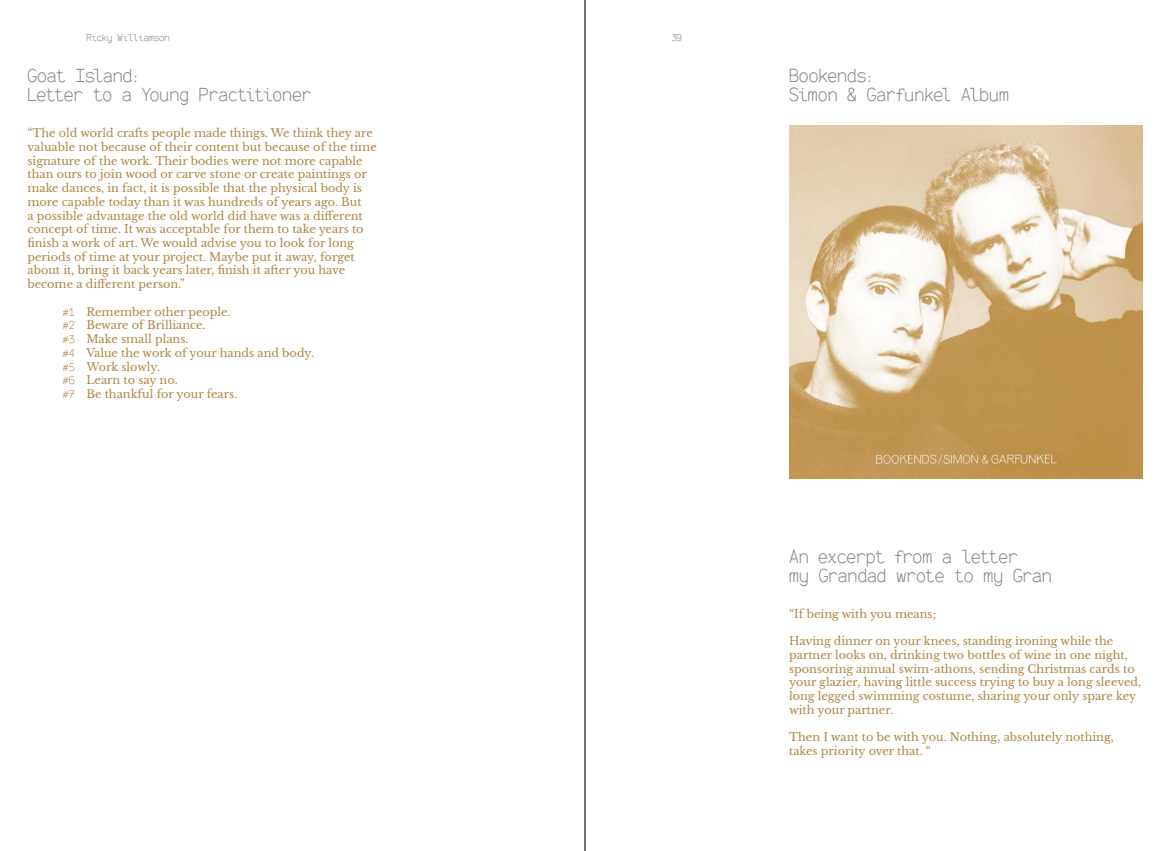
<style>
.page{position:relative;width:1170px;height:851px;background:#fff}
.page>*{position:absolute;margin:0;border:0;box-sizing:border-box;transform-origin:0 0}
.t1{font:18.75px "Snap itmono 1.6 Regular";letter-spacing:-.01em;color:#7d8284}
.t2{font:11.25px/13.8px "Libre Baskerville";color:#b18543}
.t3{font:11.25px/13.8px "Libre Baskerville";color:#b28545}
.t4{font:10px "Snap itmono 1.6 Regular";color:#7d8284}
.s1{font-family:"Snap itmono 1.6 Regular"}
</style>
<div class="page">
<hr style="left:584px;top:0;width:1px;height:850px;background:#231f20">
<img style="left:789px;top:125px;width:353px;height:353px">
<p class="t4" style="left:86px;top:32px;width:85px">Ricky Williamson</p>
<p class="t4" style="left:671px;top:32px;width:12px">39</p>
<p class="t1" style="left:27px;top:66px;width:115px">Goat Island:</p>
<p class="t1" style="left:27px;top:84px;width:285px">Letter to a Young Practitioner</p>
<p class="t2" style="left:27px;top:126px;width:351px">“The old world crafts people made things. We think they are valuable not because of their content but because of the time signature of the work. Their bodies were not more capable than ours to join wood or carve stone or create paintings or make dances, in fact, it is possible that the physical body is more capable today than it was hundreds of years ago. But<br>a possible advantage the old world did have was a different concept of time. It was acceptable for them to take years to finish a work of art. We would advise you to look for long periods of time at your project. Maybe put it away, forget about it, bring it back years later, finish it after you have become a different person.”</p>
<p class="t2" style="left:63px;top:305px;width:169px"><span class="s1">#1</span> Remember other people.</p>
<p class="t2" style="left:63px;top:318px;width:144px"><span class="s1">#2</span> Beware of Brilliance.</p>
<p class="t2" style="left:63px;top:332px;width:127px"><span class="s1">#3</span> Make small plans.</p>
<p class="t2" style="left:63px;top:346px;width:253px"><span class="s1">#4</span> Value the work of your hands and body.</p>
<p class="t2" style="left:63px;top:359px;width:99px"><span class="s1">#5</span> Work slowly.</p>
<p class="t2" style="left:63px;top:373px;width:116px"><span class="s1">#6</span> Learn to say no.</p>
<p class="t2" style="left:63px;top:387px;width:176px"><span class="s1">#7</span> Be thankful for your fears.</p>
<p class="t1" style="left:789px;top:66px;width:87px">Bookends:</p>
<p class="t1" style="left:789px;top:84px;width:221px">Simon &amp; Garfunkel Album</p>
<p class="t1" style="left:789px;top:546px;width:230px">An excerpt from a letter</p>
<p class="t1" style="left:789px;top:565px;width:264px">my Grandad wrote to my Gran</p>
<p class="t3" style="left:789px;top:606px;width:148px">“If being with you means;</p>
<p class="t3" style="left:789px;top:634px;width:353px">Having dinner on your knees, standing ironing while the partner looks on, drinking two bottles of wine in one night, sponsoring annual swim-athons, sending Christmas cards to your glazier, having little success trying to buy a long sleeved, long legged swimming costume, sharing your only spare key with your partner.</p>
<p class="t3" style="left:789px;top:730px;width:326px">Then I want to be with you. Nothing, absolutely nothing, takes priority over that. “</p>
</div>
